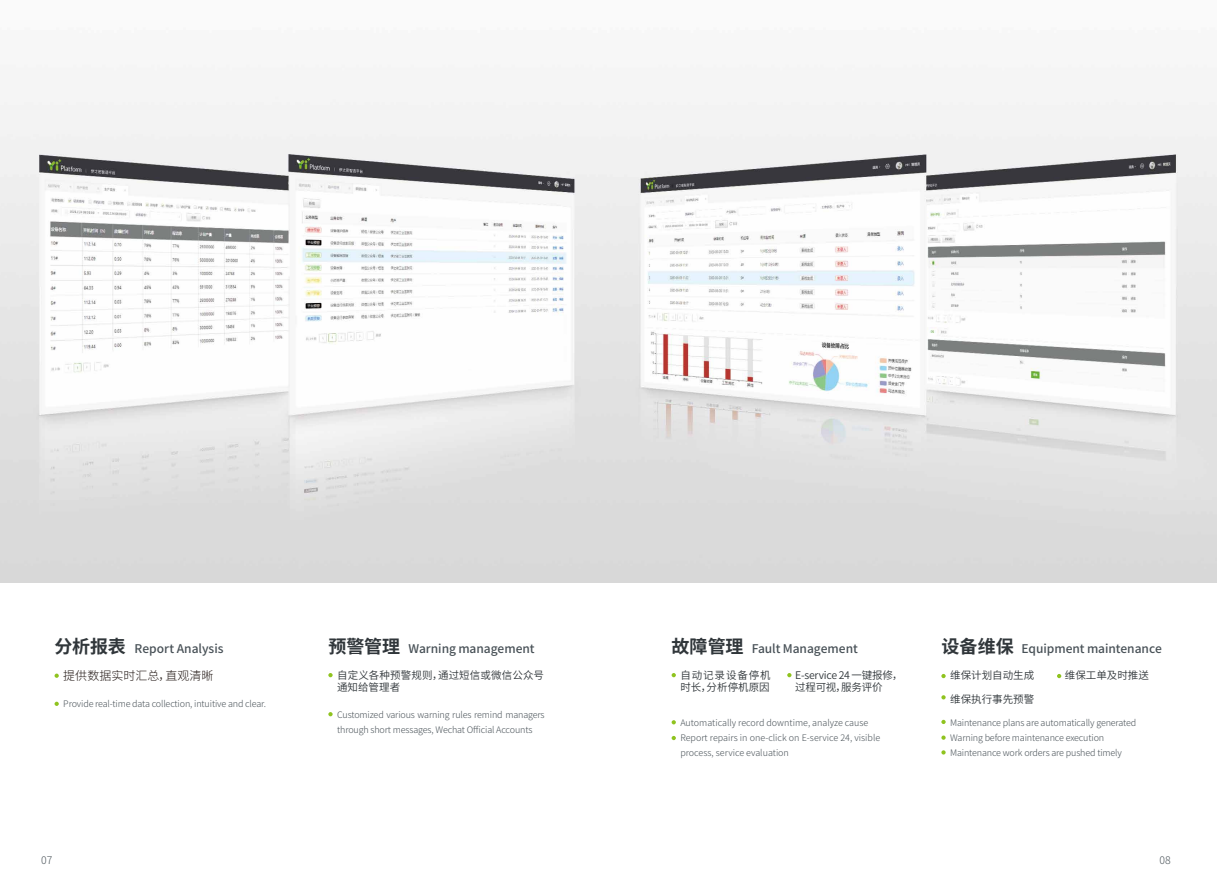
<style>
.page{position:relative;width:1217px;height:893px;background:#fff}
.page>*{position:absolute;margin:0;border:0;box-sizing:border-box;transform-origin:0 0}
.t1{font:700 18px "Source Han Sans CN";letter-spacing:-.005em;color:#30363a}
.t2{font:500 12px "Source Han Sans CN";letter-spacing:-.005em;color:#485157}
.t3{font:300 12px "Source Han Sans CN";color:#221815}
.t4{font:10.5px/12px "Source Han Sans CN";color:#30363a}
.t5{font:10.5px/12px "Source Han Sans CN";letter-spacing:-.02em;color:#30363a}
.t6{font:10.5px/12px "Source Han Sans CN";letter-spacing:.085em;color:#30363a}
.t7{font:300 10.5px "Source Han Sans CN";color:#485157}
.t8{font:300 9px/15px "Source Han Sans CN";letter-spacing:-.015em;color:#485157}
.s1{font-weight:700;font-size:18px;color:#30363a}
</style>
<div class="page">
<img style="left:0;top:96px;width:1216px;height:487px">
<svg style="left:941px;top:720px;width:4px;height:4px"></svg>
<svg style="left:941px;top:735px;width:4px;height:5px"></svg>
<svg style="left:941px;top:750px;width:4px;height:5px"></svg>
<svg style="left:941px;top:674px;width:4px;height:4px"></svg>
<svg style="left:941px;top:695px;width:4px;height:4px"></svg>
<svg style="left:1057px;top:674px;width:3px;height:4px"></svg>
<svg style="left:55px;top:702px;width:4px;height:4px"></svg>
<svg style="left:55px;top:674px;width:4px;height:4px"></svg>
<svg style="left:328px;top:673px;width:4px;height:4px"></svg>
<svg style="left:328px;top:712px;width:4px;height:4px"></svg>
<svg style="left:671px;top:673px;width:4px;height:4px"></svg>
<svg style="left:671px;top:720px;width:4px;height:4px"></svg>
<svg style="left:671px;top:736px;width:4px;height:4px"></svg>
<svg style="left:787px;top:673px;width:4px;height:4px"></svg>
<h1 class="t1" style="left:55px;top:636px;width:73px">分析报表</h1>
<h2 class="t3" style="left:63px;top:669px;width:152px">提供数据实时汇总，直观清晰</h2>
<h2 class="t2" style="left:135px;top:641px;width:90px">Report Analysis</h2>
<p class="t8" style="left:63px;top:697px;width:204px">Provide real-time data collection, intuitive and clear.</p>
<h1 class="t1" style="left:328px;top:636px;width:73px">预警管理</h1>
<p class="t4" style="left:337px;top:669px;width:208px">自定义各种预警规则，通过短信或微信公众号通知给管理者</p>
<h2 class="t2" style="left:408px;top:641px;width:128px">Warning management</h2>
<p class="t8" style="left:337px;top:707px;width:209px">Customized various warning rules remind managers through short messages, Wechat Official Accounts</p>
<h1 class="t1" style="left:671px;top:636px;width:73px">故障管理</h1>
<p class="t6" style="left:680px;top:669px;width:92px">自动记录设备停机时长，分析停机原因</p>
<h2 class="t2" style="left:751px;top:641px;width:108px">Fault Management</h2>
<p class="t5" style="left:794px;top:669px;width:109px">E-service 24 一键报修，过程可视，服务评价</p>
<p class="t8" style="left:680px;top:715px;width:201px">Automatically record downtime, analyze cause<br>Report repairs in one-click on E-service 24, visible process, service evaluation</p>
<h2 class="t2" style="left:941px;top:641px;width:222px"><span class="s1">设备维保</span> Equipment maintenance</h2>
<p class="t4" style="left:949px;top:669px;width:85px">维保计划自动生成</p>
<p class="t4" style="left:949px;top:693px;width:85px">维保执行事先预警</p>
<p class="t8" style="left:949px;top:715px;width:187px">Maintenance plans are automatically generated<br>Warning before maintenance execution<br>Maintenance work orders are pushed timely</p>
<p class="t4" style="left:1064px;top:669px;width:85px">维保工单及时推送</p>
<p class="t7" style="left:41px;top:854px;width:13px">07</p>
<p class="t7" style="left:1159px;top:854px;width:13px">08</p>
</div>
